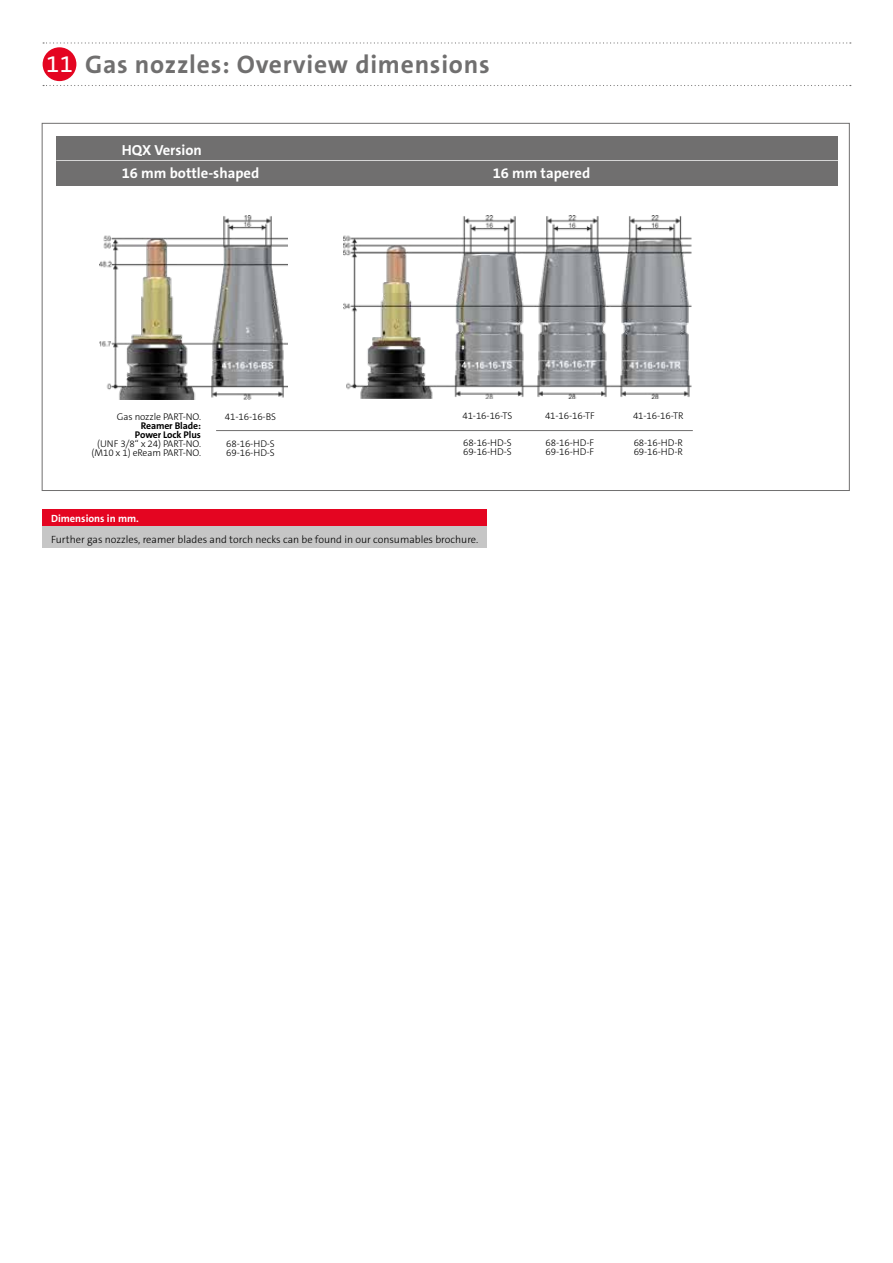
<style>
.page{position:relative;width:893px;height:1263px;background:#fff}
.page>*{position:absolute;margin:0;border:0;box-sizing:border-box;transform-origin:0 0}
.t1{font:700 25.5px "The Sans C5";letter-spacing:.03em;color:#706f6f}
.t2{font:700 14.7px "The Sans C5";color:#fff}
.t3{font:300 10.5px "The Sans C5";color:#000}
.t4{font:700 10.5px "The Sans C5";color:#fff}
.t5{font:300 9.75px "The Sans C5";letter-spacing:-.01em;color:#000}
.t6{font:700 9.75px/9px "The Sans C5";letter-spacing:-.01em;color:#000;text-align:center}
.s1{font-weight:400;font-size:24px;color:#fff}
</style>
<div class="page">
<svg style="left:43px;top:42px;width:808px;height:2px"></svg>
<svg style="left:43px;top:85px;width:808px;height:1px"></svg>
<div style="left:43px;top:47px;width:33px;height:34px;background:#e40521;border-radius:50%"></div>
<div style="left:56px;top:136px;width:782px;height:50px;background:#706f6f"></div>
<div style="left:43px;top:509px;width:444px;height:17px;background:#e40521"></div>
<div style="left:43px;top:526px;width:444px;height:21px;background:#c6c6c6"></div>
<hr style="left:216px;top:430px;width:477px;height:1px;background:#706f6f">
<img style="left:99px;top:216px;width:188px;height:183px">
<img style="left:343px;top:215px;width:349px;height:184px">
<h1 class="t1" style="left:46px;top:48px;width:445px"><span class="s1">11</span> Gas nozzles: Overview dimensions</h1>
<h2 class="t2" style="left:122px;top:141px;width:82px">HQX Version</h2>
<h2 class="t2" style="left:122px;top:163px;width:139px">16 mm bottle-shaped</h2>
<h2 class="t2" style="left:493px;top:164px;width:99px">16 mm tapered</h2>
<p class="t5" style="left:117px;top:410px;width:86px">Gas nozzle PART-NO.</p>
<p class="t5" style="left:225px;top:410px;width:53px">41-16-16-BS</p>
<p class="t6" style="left:135px;top:421px;width:67px">Reamer Blade:<br>Power Lock Plus</p>
<p class="t5" style="left:97px;top:437px;width:105px">(UNF 3/8“ x 24) PART-NO.</p>
<p class="t5" style="left:226px;top:437px;width:50px">68-16-HD-S</p>
<p class="t5" style="left:92px;top:446px;width:111px">(M10 x 1) eReam PART-NO.</p>
<p class="t5" style="left:226px;top:446px;width:50px">69-16-HD-S</p>
<p class="t5" style="left:462px;top:409px;width:51px">41-16-16-TS</p>
<p class="t5" style="left:545px;top:409px;width:51px">41-16-16-TF</p>
<p class="t5" style="left:633px;top:409px;width:52px">41-16-16-TR</p>
<p class="t5" style="left:463px;top:436px;width:50px">68-16-HD-S</p>
<p class="t5" style="left:546px;top:436px;width:50px">68-16-HD-F</p>
<p class="t5" style="left:634px;top:436px;width:51px">68-16-HD-R</p>
<p class="t5" style="left:463px;top:445px;width:50px">69-16-HD-S</p>
<p class="t5" style="left:546px;top:445px;width:50px">69-16-HD-F</p>
<p class="t5" style="left:634px;top:445px;width:51px">69-16-HD-R</p>
<p class="t4" style="left:51px;top:511px;width:89px">Dimensions in mm.</p>
<p class="t3" style="left:51px;top:532px;width:429px">Further gas nozzles, reamer blades and torch necks can be found in our consumables brochure.</p>
</div>
